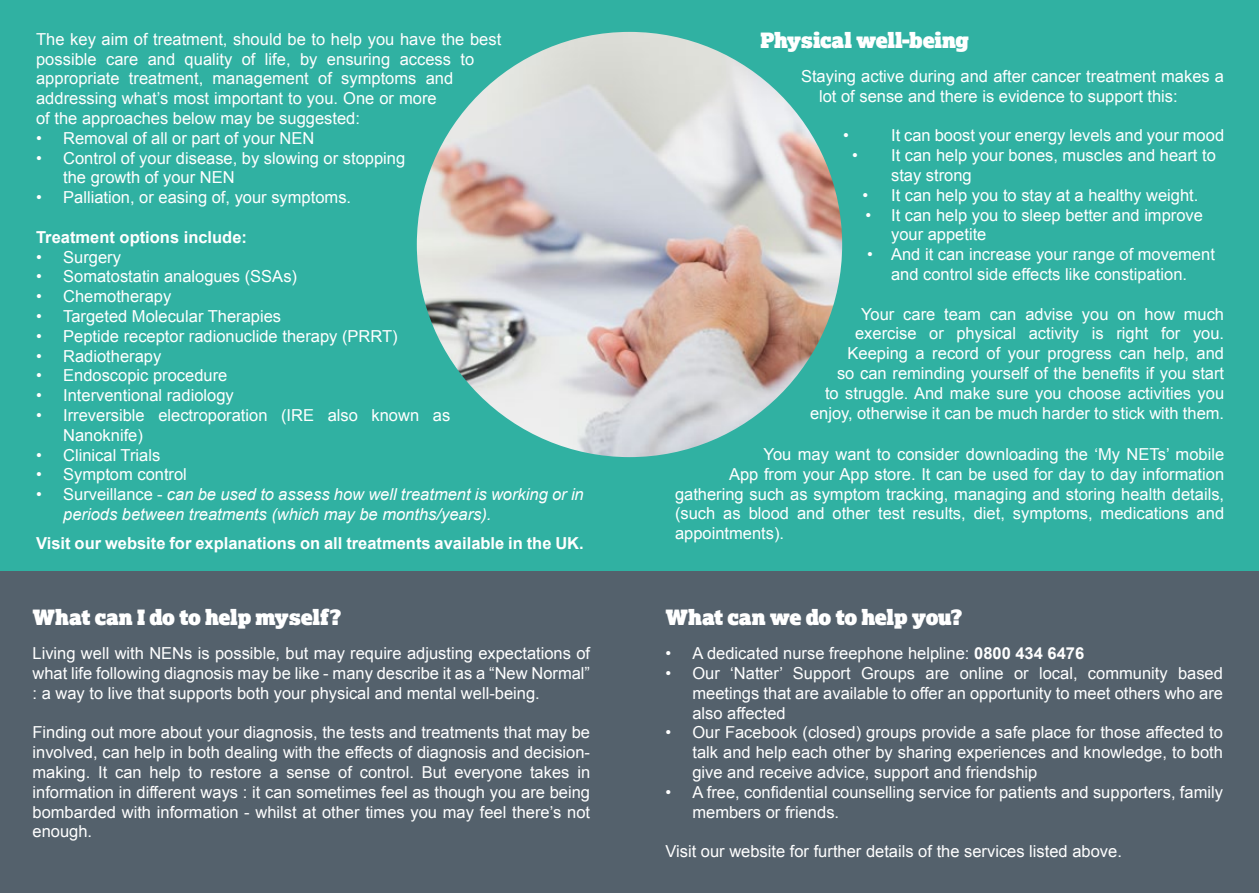
<style>
.page{position:relative;width:1259px;height:893px;background:#30b1a2}
.page>*{position:absolute;margin:0;border:0;box-sizing:border-box;transform-origin:0 0}
.t1{font:21px "Lexia Advertising";letter-spacing:-.015em;color:#fff}
.t2{font:16.5px/19.8px "Arial";color:#fff}
.t3{font:italic 16.5px/19.8px "Arial";color:#fff}
.t4{font:700 16.5px "Arial";color:#fff}
.s1{font-style:normal}
.s2{font-weight:700}
</style>
<div class="page">
<img style="left:417px;top:32px;width:425px;height:425px;border-radius:213px">
<div style="left:0;top:572px;width:1259px;height:321px;background:#54616c"></div>
<p class="t2" style="left:36px;top:29px;width:467px">The key aim of treatment, should be to help you have the best possible care and quality of life, by ensuring access to appropriate treatment, management of symptoms and addressing what’s most important to you. One or more<br>of the approaches below may be suggested:</p>
<p class="t2" style="left:36px;top:128px;width:280px">• Removal of all or part of your NEN</p>
<p class="t2" style="left:63px;top:148px;width:343px;text-indent:-27px">• Control of your disease, by slowing or stopping the growth of your NEN</p>
<p class="t2" style="left:36px;top:188px;width:316px">• Palliation, or easing of, your symptoms.</p>
<p class="t4" style="left:36px;top:226px;width:212px">Treatment options include:</p>
<p class="t2" style="left:36px;top:247px;width:86px">• Surgery</p>
<p class="t2" style="left:36px;top:267px;width:262px">• Somatostatin analogues (SSAs)</p>
<p class="t2" style="left:36px;top:287px;width:137px">• Chemotherapy</p>
<p class="t2" style="left:36px;top:306px;width:246px">• Targeted Molecular Therapies</p>
<p class="t2" style="left:36px;top:326px;width:363px">• Peptide receptor radionuclide therapy (PRRT)</p>
<p class="t2" style="left:36px;top:346px;width:127px">• Radiotherapy</p>
<p class="t2" style="left:36px;top:366px;width:193px">• Endoscopic procedure</p>
<p class="t2" style="left:36px;top:386px;width:199px">• Interventional radiology</p>
<p class="t2" style="left:63px;top:405px;width:388px;text-indent:-27px">• Irreversible electroporation (IRE also known as<br>Nanoknife)</p>
<p class="t2" style="left:36px;top:445px;width:126px">• Clinical Trials</p>
<p class="t2" style="left:36px;top:465px;width:152px">• Symptom control</p>
<p class="t3" style="left:63px;top:485px;width:522px;text-indent:-27px"><span class="s1">• Surveillance -</span> can be used to assess how well treatment is working or in periods between treatments (which may be months/years).</p>
<p class="t4" style="left:36px;top:532px;width:549px">Visit our website for explanations on all treatments available in the UK.</p>
<p class="t1" style="left:33px;top:604px;width:310px">What can I do to help myself?</p>
<p class="t2" style="left:33px;top:644px;width:559px;text-align:justify">Living well with NENs is possible, but may require adjusting expectations of what life following diagnosis may be like - many describe it as a “New Normal” : a way to live that supports both your physical and mental well-being.</p>
<p class="t2" style="left:33px;top:723px;width:559px;text-align:justify">Finding out more about your diagnosis, the tests and treatments that may be involved, can help in both dealing with the effects of diagnosis and decision&shy;making. It can help to restore a sense of control. But everyone takes in information in different ways : it can sometimes feel as though you are being bombarded with information - whilst at other times you may feel there’s not enough.</p>
<p class="t1" style="left:760px;top:26px;width:210px">Physical well-being</p>
<p class="t2" style="left:819px;top:66px;width:406px;text-indent:-18px">Staying active during and after cancer treatment makes a lot of sense and there is evidence to support this:</p>
<p class="t2" style="left:843px;top:126px;width:7px">•</p>
<p class="t2" style="left:891px;top:126px;width:334px">It can boost your energy levels and your mood</p>
<p class="t2" style="left:891px;top:146px;width:326px;text-indent:-39px">• It can help your bones, muscles and heart to stay strong</p>
<p class="t2" style="left:862px;top:185px;width:337px">• It can help you to stay at a healthy weight.</p>
<p class="t2" style="left:891px;top:205px;width:313px;text-indent:-25px">• It can help you to sleep better and improve your appetite</p>
<p class="t2" style="left:867px;top:245px;width:349px;text-align:center">• And it can increase your range of movement and control side effects like constipation.</p>
<p class="t2" style="left:810px;top:304px;width:416px;text-align:right">Your care team can advise you on how much exercise or physical activity is right for you.<br>Keeping a record of your progress can help, and<br>so can reminding yourself of the benefits if you start<br>to struggle. And make sure you choose activities you enjoy, otherwise it can be much harder to stick with them.</p>
<p class="t2" style="left:763px;top:444px;width:462px">You may want to consider downloading the ‘My NETs’ mobile</p>
<p class="t2" style="left:729px;top:464px;width:497px">App from your App store. It can be used for day to day information</p>
<p class="t2" style="left:675px;top:484px;width:550px">gathering such as symptom tracking, managing and storing health details,</p>
<p class="t2" style="left:675px;top:504px;width:550px">(such as blood and other test results, diet, symptoms, medications and</p>
<p class="t2" style="left:675px;top:524px;width:111px">appointments).</p>
<p class="t1" style="left:665px;top:604px;width:298px">What can we do to help you?</p>
<p class="t2" style="left:665px;top:644px;width:420px">• A dedicated nurse freephone helpline: <span class="s2">0800 434 6476</span></p>
<p class="t2" style="left:692px;top:663px;width:532px;text-align:justify;text-indent:-27px">• Our ‘Natter’ Support Groups are online or local, community based meetings that are available to offer an opportunity to meet others who are also affected</p>
<p class="t2" style="left:692px;top:723px;width:532px;text-align:justify;text-indent:-27px">• Our Facebook (closed) groups provide a safe place for those affected to talk and help each other by sharing experiences and knowledge, to both give and receive advice, support and friendship</p>
<p class="t2" style="left:692px;top:782px;width:532px;text-indent:-27px">• A free, confidential counselling service for patients and supporters, family members or friends.</p>
<p class="t2" style="left:665px;top:842px;width:458px">Visit our website for further details of the services listed above.</p>
</div>
